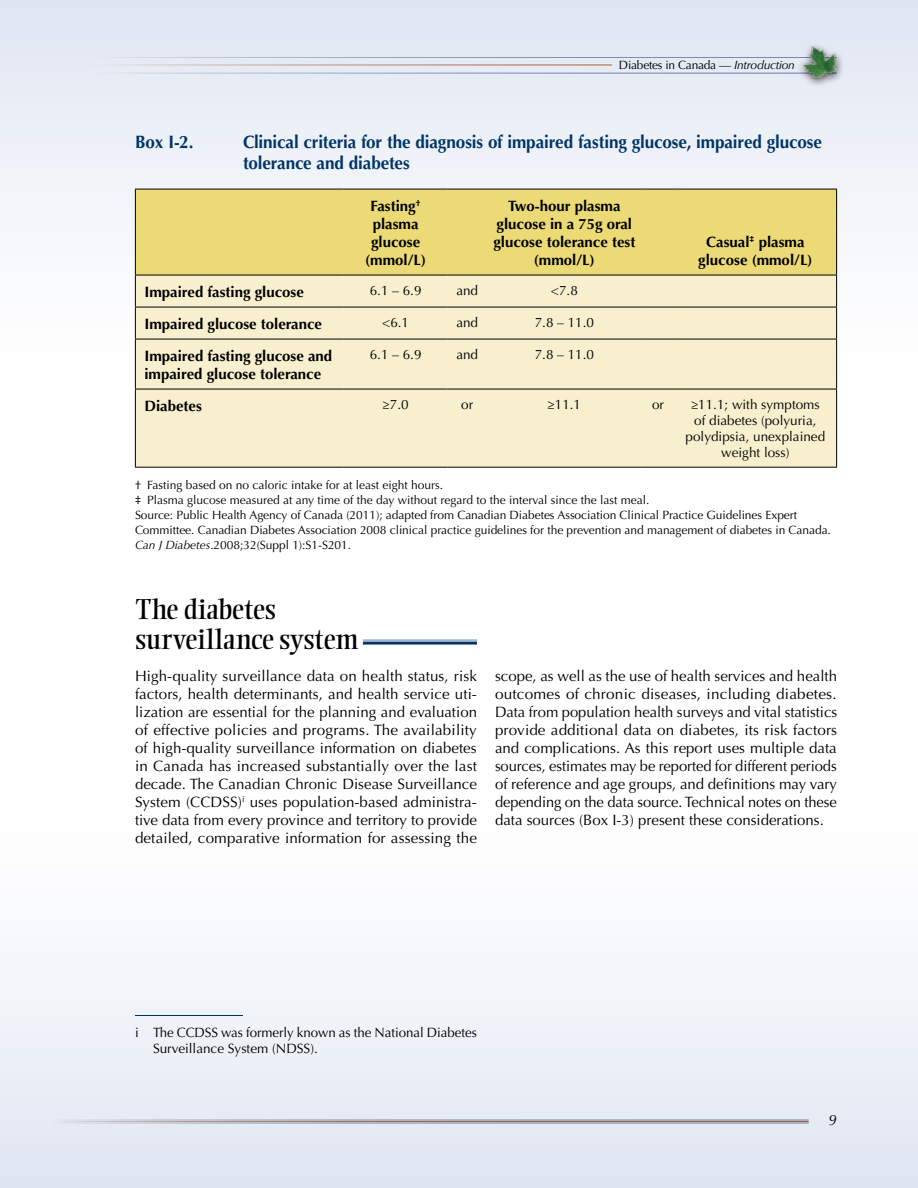
<style>
.page{position:relative;width:918px;height:1188px;background:#fff}
.page>*{position:absolute;margin:0;border:0;box-sizing:border-box;transform-origin:0 0}
.t1{font:28.5px/30px "Ellington MT Std";letter-spacing:-.01em;color:#000}
.t2{font:700 18px/21px "Optima LT Std";letter-spacing:-.01em;color:#003568;scale:.95 1}
.t3{font:15px/18px "Optima LT Std";color:#000;text-align:justify}
.t4{font:700 15px/18px "Optima LT Std";color:#000;text-align:center}
.t5{font:italic 15px "Optima LT Std";color:#000}
.t6{font:13.5px/15.8px "Optima LT Std";color:#000;text-align:center}
.t7{font:12px/15px "Optima LT Std";letter-spacing:-.005em;color:#000}
.s1{font-style:italic}
</style>
<div class="page">
<div style="left:0;top:0;width:918px;height:382px;background:linear-gradient(to bottom,#dfe5f1,#fff)"></div>
<div style="left:0;top:806px;width:918px;height:382px;background:linear-gradient(to bottom,#fff,#e0e6f2)"></div>
<hr style="left:363px;top:642px;width:114px;height:3px;background:#003568">
<div style="left:136px;top:190px;width:700px;height:85px;background:#ebda76"></div>
<div style="left:136px;top:276px;width:700px;height:191px;background:#f7efce"></div>
<hr style="left:135px;top:189px;width:209px;height:1px;background:#000">
<hr style="left:135px;top:189px;width:1px;height:86px;background:#000">
<hr style="left:344px;top:189px;width:103px;height:1px;background:#000">
<hr style="left:447px;top:189px;width:40px;height:1px;background:#000">
<hr style="left:487px;top:189px;width:155px;height:1px;background:#000">
<hr style="left:642px;top:189px;width:32px;height:1px;background:#000">
<hr style="left:674px;top:189px;width:163px;height:1px;background:#000">
<hr style="left:836px;top:189px;width:1px;height:86px;background:#000">
<hr style="left:135px;top:307px;width:209px;height:1px;background:#000">
<hr style="left:344px;top:307px;width:103px;height:1px;background:#000">
<hr style="left:447px;top:307px;width:40px;height:1px;background:#000">
<hr style="left:487px;top:307px;width:155px;height:1px;background:#000">
<hr style="left:642px;top:307px;width:32px;height:1px;background:#000">
<hr style="left:674px;top:307px;width:163px;height:1px;background:#000">
<hr style="left:135px;top:339px;width:209px;height:1px;background:#000">
<hr style="left:344px;top:339px;width:103px;height:1px;background:#000">
<hr style="left:447px;top:339px;width:40px;height:1px;background:#000">
<hr style="left:487px;top:339px;width:155px;height:1px;background:#000">
<hr style="left:642px;top:339px;width:32px;height:1px;background:#000">
<hr style="left:674px;top:339px;width:163px;height:1px;background:#000">
<hr style="left:135px;top:389px;width:209px;height:1px;background:#000">
<hr style="left:344px;top:389px;width:103px;height:1px;background:#000">
<hr style="left:447px;top:389px;width:40px;height:1px;background:#000">
<hr style="left:487px;top:389px;width:155px;height:1px;background:#000">
<hr style="left:642px;top:389px;width:32px;height:1px;background:#000">
<hr style="left:674px;top:389px;width:163px;height:1px;background:#000">
<hr style="left:135px;top:275px;width:209px;height:1px;background:#000">
<hr style="left:135px;top:275px;width:1px;height:32px;background:#000">
<hr style="left:344px;top:275px;width:103px;height:1px;background:#000">
<hr style="left:447px;top:275px;width:40px;height:1px;background:#000">
<hr style="left:487px;top:275px;width:155px;height:1px;background:#000">
<hr style="left:642px;top:275px;width:32px;height:1px;background:#000">
<hr style="left:674px;top:275px;width:163px;height:1px;background:#000">
<hr style="left:836px;top:275px;width:1px;height:32px;background:#000">
<hr style="left:135px;top:307px;width:1px;height:32px;background:#000">
<hr style="left:836px;top:307px;width:1px;height:32px;background:#000">
<hr style="left:135px;top:339px;width:1px;height:50px;background:#000">
<hr style="left:836px;top:339px;width:1px;height:50px;background:#000">
<hr style="left:135px;top:389px;width:1px;height:78px;background:#000">
<hr style="left:836px;top:389px;width:1px;height:78px;background:#000">
<hr style="left:135px;top:467px;width:209px;height:1px;background:#000">
<hr style="left:344px;top:467px;width:103px;height:1px;background:#000">
<hr style="left:447px;top:467px;width:40px;height:1px;background:#000">
<hr style="left:487px;top:467px;width:155px;height:1px;background:#000">
<hr style="left:642px;top:467px;width:32px;height:1px;background:#000">
<hr style="left:674px;top:467px;width:163px;height:1px;background:#000">
<hr style="left:363px;top:640px;width:114px;height:1px;background:#657da7">
<hr style="left:135px;top:1015px;width:108px;height:1px;background:#003568">
<hr style="left:94px;top:73px;width:743px;height:1px;background:#657da7">
<hr style="left:94px;top:65px;width:518px;height:1px;background:#a25b2b">
<hr style="left:94px;top:57px;width:743px;height:1px;background:#657da7">
<hr style="left:54px;top:1120px;width:755px;height:1px;background:#657da7">
<hr style="left:54px;top:1121px;width:755px;height:1px;background:#a25b2b">
<hr style="left:54px;top:1123px;width:755px;height:1px;background:#657da7">
<div style="left:795px;top:41px;width:50px;height:47px;background:#000;opacity:.75"></div>
<img style="left:801px;top:46px;width:36px;height:33px">
<p class="t7" style="left:619px;top:58px;width:178px">Diabetes in Canada — <span class="s1">Introduction</span></p>
<p class="t2" style="left:135px;top:132px;width:63px">Box I-2.</p>
<p class="t2" style="left:243px;top:132px;width:611px">Clinical criteria for the diagnosis of impaired fasting glucose, impaired glucose tolerance and diabetes</p>
<p class="t4" style="left:365px;top:197px;width:62px">Fasting<sup>† </sup>plasma glucose (mmol/L)</p>
<p class="t4" style="left:493px;top:197px;width:144px">Two-hour plasma glucose in a 75g oral glucose tolerance test (mmol/L)</p>
<p class="t4" style="left:698px;top:233px;width:116px">Casual<sup>‡</sup> plasma glucose (mmol/L)</p>
<p class="t4" style="left:144px;top:283px;width:161px">Impaired fasting glucose</p>
<p class="t6" style="left:370px;top:283px;width:53px">6.1 – 6.9</p>
<p class="t6" style="left:456px;top:283px;width:23px">and</p>
<p class="t6" style="left:551px;top:283px;width:28px">&lt;7.8</p>
<p class="t4" style="left:144px;top:315px;width:179px">Impaired glucose tolerance</p>
<p class="t6" style="left:382px;top:315px;width:28px">&lt;6.1</p>
<p class="t6" style="left:456px;top:315px;width:23px">and</p>
<p class="t6" style="left:535px;top:315px;width:61px">7.8 – 11.0</p>
<p class="t4" style="left:144px;top:347px;width:189px;text-align:left">Impaired fasting glucose and impaired glucose tolerance</p>
<p class="t6" style="left:370px;top:347px;width:53px">6.1 – 6.9</p>
<p class="t6" style="left:456px;top:347px;width:23px">and</p>
<p class="t6" style="left:535px;top:347px;width:61px">7.8 – 11.0</p>
<p class="t4" style="left:144px;top:397px;width:59px">Diabetes</p>
<p class="t6" style="left:383px;top:397px;width:28px">≥7.0</p>
<p class="t6" style="left:461px;top:397px;width:14px">or</p>
<p class="t6" style="left:548px;top:397px;width:35px">≥11.1</p>
<p class="t6" style="left:652px;top:397px;width:14px">or</p>
<p class="t6" style="left:686px;top:397px;width:141px">≥11.1; with symptoms of diabetes (polyuria, polydipsia, unexplained weight loss)</p>
<p class="t7" style="left:135px;top:477px;width:697px">† Fasting based on no caloric intake for at least eight hours.<br>‡ Plasma glucose measured at any time of the day without regard to the interval since the last meal.<br>Source: Public Health Agency of Canada (2011); adapted from Canadian Diabetes Association Clinical Practice Guidelines Expert Committee. Canadian Diabetes Association 2008 clinical practice guidelines for the prevention and management of diabetes in Canada.<br><span class="s1">Can J Diabetes</span>.2008;32(Suppl 1):S1-S201.</p>
<h1 class="t1" style="left:135px;top:595px;width:225px">The diabetes surveillance system</h1>
<p class="t3" style="left:135px;top:667px;width:344px">High-quality surveillance data on health status, risk factors, health determinants, and health service uti&shy;lization are essential for the planning and evaluation of effective policies and programs. The availability of high-quality surveillance information on diabetes in Canada has increased substantially over the last decade. The Canadian Chronic Disease Surveillance System (CCDSS)<sup>i</sup> uses population-based administra&shy;tive data from every province and territory to provide detailed, comparative information for assessing the</p>
<p class="t3" style="left:495px;top:667px;width:344px">scope, as well as the use of health services and health outcomes of chronic diseases, including diabetes.<br>Data from population health surveys and vital statistics provide additional data on diabetes, its risk factors and complications. As this report uses multiple data sources, estimates may be reported for different periods of reference and age groups, and definitions may vary depending on the data source. Technical notes on these data sources (Box I-3) present these considerations.</p>
<p class="t6" style="left:153px;top:1024px;width:325px;line-height:16.5px;text-align:left;text-indent:-18px">i The CCDSS was formerly known as the National Diabetes<br>Surveillance System (NDSS).</p>
<p class="t5" style="left:829px;top:1111px;width:10px">9</p>
</div>
